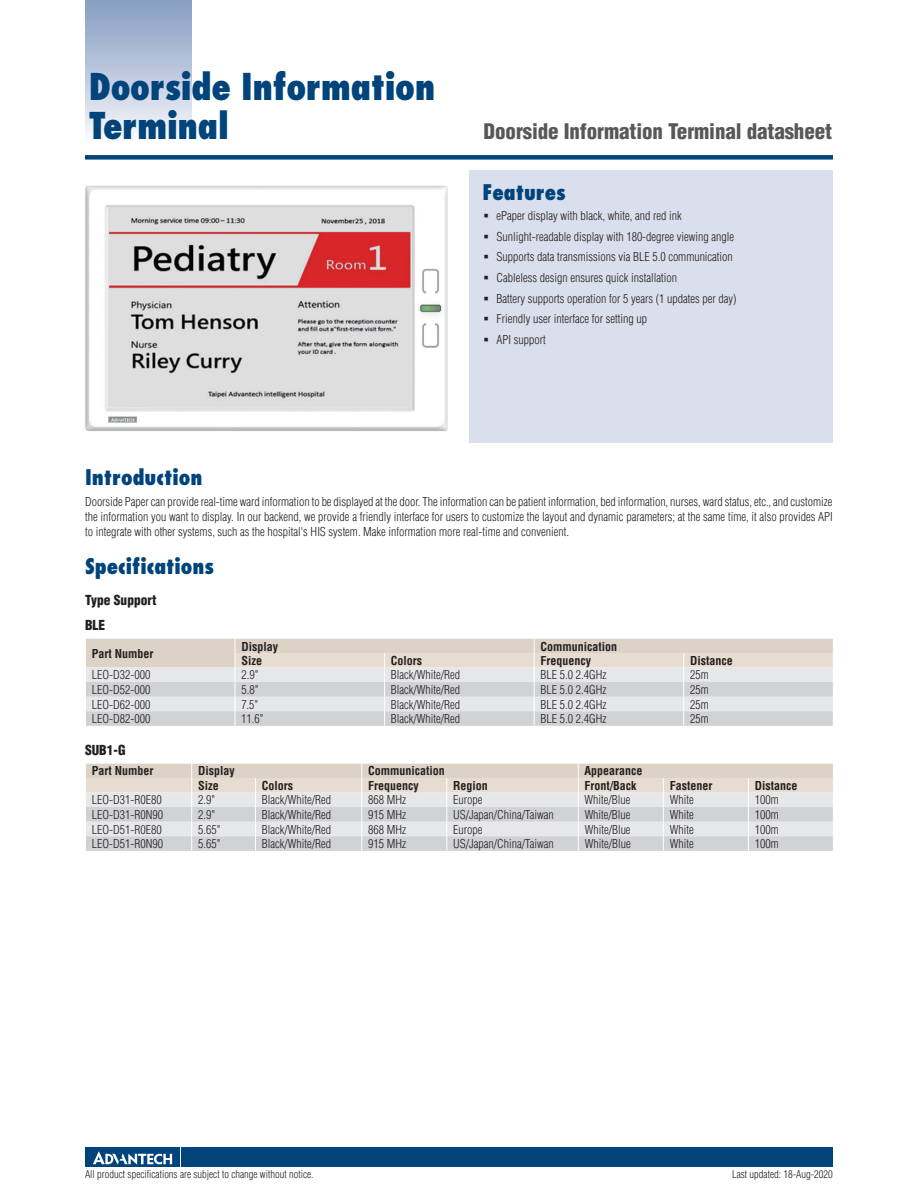
<style>
.page{position:relative;width:918px;height:1188px;background:#fff}
.page>*{position:absolute;margin:0;border:0;box-sizing:border-box;transform-origin:0 0}
.t1{font:800 condensed 36px/39px "Futura";letter-spacing:-.01em;color:#00447b}
.t2{font:900 condensed 21px "Helvetica";letter-spacing:-.005em;color:#57585a}
.t3{font:800 condensed 21px "Futura";color:#00447b}
.t4{font:900 condensed 13.5px/24.9px "Helvetica";color:#231f20}
.t5{font:300 condensed 12px/20.7px "Helvetica";color:#231f20}
.t6{font:700 condensed 12px "Helvetica";color:#231f20}
.t7{font:300 condensed 10.5px "Helvetica";color:#231f20}
</style>
<div class="page">
<div style="left:85px;top:155px;width:748px;height:5px;background:#00447b"></div>
<div style="left:85px;top:0;width:106px;height:143px;background:linear-gradient(to bottom,#849bc1,#f9fafc)"></div>
<div style="left:182px;top:1147px;width:651px;height:20px;background:#00447b"></div>
<div style="left:85px;top:1147px;width:95px;height:20px;background:#00447b"></div>
<svg style="left:93px;top:1151px;width:79px;height:14px"></svg>
<div style="left:470px;top:170px;width:363px;height:272px;background:#d9dfec"></div>
<svg style="left:86px;top:639px;width:747px;height:87px;background:#dddad8"></svg>
<svg style="left:86px;top:764px;width:747px;height:87px;background:#dddbd8"></svg>
<img style="left:85px;top:185px;width:363px;height:246px">
<h1 class="t1" style="left:89px;top:67px;width:348px">Doorside Information<br>Terminal</h1>
<h2 class="t2" style="left:484px;top:118px;width:350px">Doorside Information Terminal datasheet</h2>
<h2 class="t3" style="left:482px;top:179px;width:85px">Features</h2>
<p class="t5" style="left:496px;top:205px;width:242px">ePaper display with black, white, and red ink Sunlight-readable display with 180-degree viewing angle Supports data transmissions via BLE 5.0 communication Cableless design ensures quick installation<br>Battery supports operation for 5 years (1 updates per day)<br>Friendly user interface for setting up<br>API support</p>
<h2 class="t3" style="left:85px;top:464px;width:119px">Introduction</h2>
<p class="t5" style="left:85px;top:494px;width:749px;line-height:15px;text-align:justify">Doorside Paper can provide real-time ward information to be displayed at the door. The information can be patient information, bed information, nurses, ward status, etc., and customize the information you want to display. In our backend, we provide a friendly interface for users to customize the layout and dynamic parameters; at the same time, it also provides API to integrate with other systems, such as the hospital's HIS system. Make information more real-time and convenient.</p>
<h2 class="t3" style="left:85px;top:553px;width:131px">Specifications</h2>
<p class="t4" style="left:85px;top:588px;width:73px">Type Support<br>BLE</p>
<p class="t6" style="left:92px;top:646px;width:63px">Part Number</p>
<p class="t6" style="left:241px;top:639px;width:38px">Display</p>
<p class="t6" style="left:541px;top:639px;width:78px">Communication</p>
<p class="t6" style="left:241px;top:653px;width:22px">Size</p>
<p class="t6" style="left:391px;top:653px;width:33px">Colors</p>
<p class="t6" style="left:541px;top:653px;width:52px">Frequency</p>
<p class="t6" style="left:690px;top:653px;width:44px">Distance</p>
<p class="t5" style="left:92px;top:665px;width:60px">LEO-D32-000</p>
<p class="t5" style="left:241px;top:665px;width:19px">2.9"</p>
<p class="t5" style="left:391px;top:665px;width:71px">Black/White/Red</p>
<p class="t5" style="left:541px;top:665px;width:67px">BLE 5.0 2.4GHz</p>
<p class="t5" style="left:690px;top:665px;width:20px">25m</p>
<p class="t5" style="left:92px;top:679px;width:60px">LEO-D52-000</p>
<p class="t5" style="left:241px;top:679px;width:19px">5.8"</p>
<p class="t5" style="left:391px;top:679px;width:71px">Black/White/Red</p>
<p class="t5" style="left:541px;top:679px;width:67px">BLE 5.0 2.4GHz</p>
<p class="t5" style="left:690px;top:679px;width:20px">25m</p>
<p class="t5" style="left:92px;top:694px;width:60px">LEO-D62-000</p>
<p class="t5" style="left:241px;top:694px;width:19px">7.5"</p>
<p class="t5" style="left:391px;top:694px;width:71px">Black/White/Red</p>
<p class="t5" style="left:540px;top:694px;width:67px">BLE 5.0 2.4GHz</p>
<p class="t5" style="left:690px;top:694px;width:20px">25m</p>
<p class="t5" style="left:92px;top:709px;width:60px">LEO-D82-000</p>
<p class="t5" style="left:241px;top:709px;width:24px">11.6"</p>
<p class="t5" style="left:391px;top:709px;width:71px">Black/White/Red</p>
<p class="t5" style="left:540px;top:709px;width:67px">BLE 5.0 2.4GHz</p>
<p class="t5" style="left:690px;top:709px;width:20px">25m</p>
<p class="t4" style="left:85px;top:738px;width:42px">SUB1-G</p>
<p class="t6" style="left:92px;top:764px;width:63px">Part Number</p>
<p class="t6" style="left:198px;top:764px;width:38px">Display</p>
<p class="t6" style="left:368px;top:764px;width:78px">Communication</p>
<p class="t6" style="left:585px;top:764px;width:59px">Appearance</p>
<p class="t6" style="left:198px;top:778px;width:22px">Size</p>
<p class="t6" style="left:262px;top:778px;width:33px">Colors</p>
<p class="t6" style="left:368px;top:778px;width:52px">Frequency</p>
<p class="t6" style="left:453px;top:778px;width:36px">Region</p>
<p class="t6" style="left:585px;top:778px;width:53px">Front/Back</p>
<p class="t6" style="left:670px;top:778px;width:44px">Fastener</p>
<p class="t6" style="left:755px;top:778px;width:44px">Distance</p>
<p class="t5" style="left:92px;top:790px;width:71px">LEO-D31-R0E80</p>
<p class="t5" style="left:198px;top:790px;width:19px">2.9"</p>
<p class="t5" style="left:262px;top:790px;width:71px">Black/White/Red</p>
<p class="t5" style="left:368px;top:790px;width:39px">868 MHz</p>
<p class="t5" style="left:453px;top:790px;width:31px">Europe</p>
<p class="t5" style="left:585px;top:790px;width:47px">White/Blue</p>
<p class="t5" style="left:670px;top:790px;width:25px">White</p>
<p class="t5" style="left:755px;top:790px;width:25px">100m</p>
<p class="t5" style="left:92px;top:804px;width:73px">LEO-D31-R0N90</p>
<p class="t5" style="left:198px;top:804px;width:19px">2.9"</p>
<p class="t5" style="left:262px;top:804px;width:71px">Black/White/Red</p>
<p class="t5" style="left:368px;top:804px;width:39px">915 MHz</p>
<p class="t5" style="left:453px;top:804px;width:102px">US/Japan/China/Taiwan</p>
<p class="t5" style="left:585px;top:804px;width:47px">White/Blue</p>
<p class="t5" style="left:670px;top:804px;width:25px">White</p>
<p class="t5" style="left:755px;top:804px;width:25px">100m</p>
<p class="t5" style="left:92px;top:819px;width:71px">LEO-D51-R0E80</p>
<p class="t5" style="left:198px;top:819px;width:24px">5.65"</p>
<p class="t5" style="left:262px;top:819px;width:71px">Black/White/Red</p>
<p class="t5" style="left:368px;top:819px;width:39px">868 MHz</p>
<p class="t5" style="left:453px;top:819px;width:31px">Europe</p>
<p class="t5" style="left:585px;top:819px;width:47px">White/Blue</p>
<p class="t5" style="left:670px;top:819px;width:25px">White</p>
<p class="t5" style="left:755px;top:819px;width:25px">100m</p>
<p class="t5" style="left:92px;top:834px;width:73px">LEO-D51-R0N90</p>
<p class="t5" style="left:198px;top:834px;width:24px">5.65"</p>
<p class="t5" style="left:262px;top:834px;width:71px">Black/White/Red</p>
<p class="t5" style="left:368px;top:834px;width:39px">915 MHz</p>
<p class="t5" style="left:453px;top:834px;width:102px">US/Japan/China/Taiwan</p>
<p class="t5" style="left:585px;top:834px;width:47px">White/Blue</p>
<p class="t5" style="left:670px;top:834px;width:25px">White</p>
<p class="t5" style="left:755px;top:834px;width:25px">100m</p>
<p class="t7" style="left:85px;top:1167px;width:230px">All product specifications are subject to change without notice.</p>
<p class="t7" style="left:732px;top:1167px;width:102px">Last updated: 18-Aug-2020</p>
</div>
